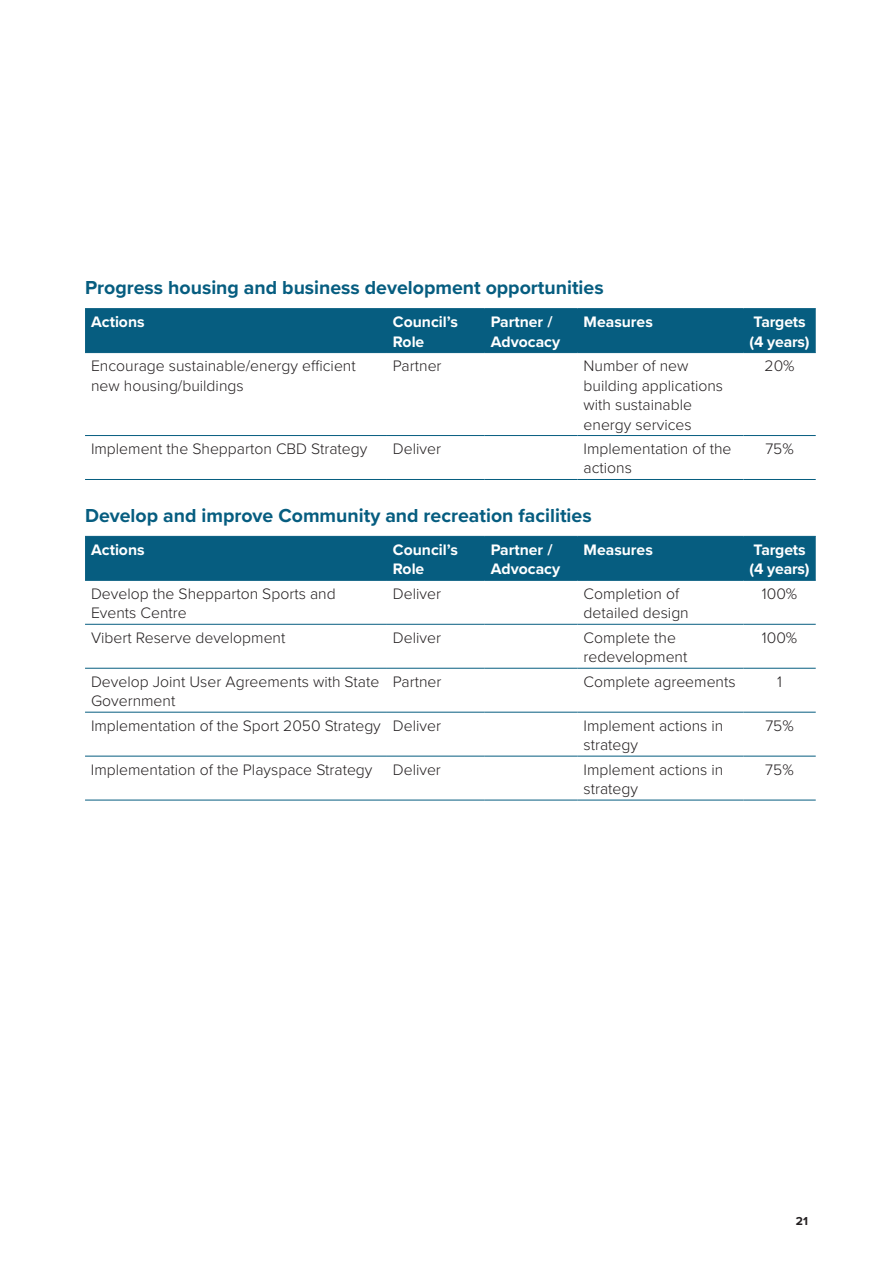
<style>
.page{position:relative;width:893px;height:1263px;background:#fff}
.page>*{position:absolute;margin:0;border:0;box-sizing:border-box;transform-origin:0 0}
.t1{font:700 19.5px "Proxima Nova";color:#065d80}
.Body{font:300 15.75px/19.5px "Proxima Nova";color:#231f20}
.Body-2{font:700 15.75px/19.5px "Proxima Nova";color:#fff}
.t2{font:700 12px "Proxima Nova";color:#231f20}
</style>
<div class="page">
<div style="left:85px;top:309px;width:731px;height:43px;background:#065d80"></div>
<hr style="left:85px;top:308px;width:302px;height:1px;background:#065d80">
<hr style="left:387px;top:308px;width:98px;height:1px;background:#065d80">
<hr style="left:485px;top:308px;width:93px;height:1px;background:#065d80">
<hr style="left:578px;top:308px;width:165px;height:1px;background:#065d80">
<hr style="left:743px;top:308px;width:73px;height:1px;background:#065d80">
<hr style="left:85px;top:352px;width:302px;height:1px;background:#065d80">
<hr style="left:387px;top:352px;width:98px;height:1px;background:#065d80">
<hr style="left:485px;top:352px;width:93px;height:1px;background:#065d80">
<hr style="left:578px;top:352px;width:165px;height:1px;background:#065d80">
<hr style="left:743px;top:352px;width:73px;height:1px;background:#065d80">
<hr style="left:85px;top:435px;width:302px;height:1px;background:#065d80">
<hr style="left:387px;top:435px;width:98px;height:1px;background:#065d80">
<hr style="left:485px;top:435px;width:93px;height:1px;background:#065d80">
<hr style="left:578px;top:435px;width:165px;height:1px;background:#065d80">
<hr style="left:743px;top:435px;width:73px;height:1px;background:#065d80">
<hr style="left:85px;top:479px;width:302px;height:1px;background:#065d80">
<hr style="left:387px;top:479px;width:98px;height:1px;background:#065d80">
<hr style="left:485px;top:479px;width:93px;height:1px;background:#065d80">
<hr style="left:578px;top:479px;width:165px;height:1px;background:#065d80">
<hr style="left:743px;top:479px;width:73px;height:1px;background:#065d80">
<div style="left:85px;top:537px;width:731px;height:43px;background:#065d80"></div>
<hr style="left:85px;top:536px;width:302px;height:1px;background:#065d80">
<hr style="left:387px;top:536px;width:98px;height:1px;background:#065d80">
<hr style="left:485px;top:536px;width:93px;height:1px;background:#065d80">
<hr style="left:578px;top:536px;width:165px;height:1px;background:#065d80">
<hr style="left:743px;top:536px;width:73px;height:1px;background:#065d80">
<hr style="left:85px;top:580px;width:302px;height:1px;background:#065d80">
<hr style="left:387px;top:580px;width:98px;height:1px;background:#065d80">
<hr style="left:485px;top:580px;width:93px;height:1px;background:#065d80">
<hr style="left:578px;top:580px;width:165px;height:1px;background:#065d80">
<hr style="left:743px;top:580px;width:73px;height:1px;background:#065d80">
<hr style="left:85px;top:624px;width:302px;height:1px;background:#065d80">
<hr style="left:387px;top:624px;width:98px;height:1px;background:#065d80">
<hr style="left:485px;top:624px;width:93px;height:1px;background:#065d80">
<hr style="left:578px;top:624px;width:165px;height:1px;background:#065d80">
<hr style="left:743px;top:624px;width:73px;height:1px;background:#065d80">
<hr style="left:85px;top:668px;width:302px;height:1px;background:#065d80">
<hr style="left:387px;top:668px;width:98px;height:1px;background:#065d80">
<hr style="left:485px;top:668px;width:93px;height:1px;background:#065d80">
<hr style="left:578px;top:668px;width:165px;height:1px;background:#065d80">
<hr style="left:743px;top:668px;width:73px;height:1px;background:#065d80">
<hr style="left:85px;top:712px;width:302px;height:1px;background:#065d80">
<hr style="left:387px;top:712px;width:98px;height:1px;background:#065d80">
<hr style="left:485px;top:712px;width:93px;height:1px;background:#065d80">
<hr style="left:578px;top:712px;width:165px;height:1px;background:#065d80">
<hr style="left:743px;top:712px;width:73px;height:1px;background:#065d80">
<hr style="left:85px;top:756px;width:302px;height:1px;background:#065d80">
<hr style="left:387px;top:756px;width:98px;height:1px;background:#065d80">
<hr style="left:485px;top:756px;width:93px;height:1px;background:#065d80">
<hr style="left:578px;top:756px;width:165px;height:1px;background:#065d80">
<hr style="left:743px;top:756px;width:73px;height:1px;background:#065d80">
<hr style="left:85px;top:800px;width:302px;height:1px;background:#065d80">
<hr style="left:387px;top:800px;width:98px;height:1px;background:#065d80">
<hr style="left:485px;top:800px;width:93px;height:1px;background:#065d80">
<hr style="left:578px;top:800px;width:165px;height:1px;background:#065d80">
<hr style="left:743px;top:800px;width:73px;height:1px;background:#065d80">
<h3 class="t1" style="left:85px;top:273px;width:520px">Progress housing and business development opportunities</h3>
<p class="Body-2" style="left:91px;top:312px;width:55px">Actions</p>
<p class="Body-2" style="left:393px;top:312px;width:66px">Council’s<br>Role</p>
<p class="Body-2" style="left:491px;top:312px;width:71px">Partner /<br>Advocacy</p>
<p class="Body-2" style="left:584px;top:312px;width:71px">Measures</p>
<p class="Body-2" style="left:749px;top:312px;width:62px">Targets (4 years)</p>
<p class="Body" style="left:91px;top:355px;width:266px">Encourage sustainable/energy efficient new housing/buildings</p>
<p class="Body" style="left:393px;top:355px;width:50px">Partner</p>
<p class="Body" style="left:584px;top:355px;width:141px">Number of new building applications with sustainable energy services</p>
<p class="Body" style="left:764px;top:355px;width:32px">20%</p>
<p class="Body" style="left:91px;top:438px;width:278px">Implement the Shepparton CBD Strategy</p>
<p class="Body" style="left:393px;top:438px;width:50px">Deliver</p>
<p class="Body" style="left:584px;top:438px;width:149px">Implementation of the actions</p>
<p class="Body" style="left:765px;top:438px;width:30px">75%</p>
<h3 class="t1" style="left:85px;top:501px;width:508px">Develop and improve Community and recreation facilities</h3>
<p class="Body-2" style="left:91px;top:539px;width:55px">Actions</p>
<p class="Body-2" style="left:393px;top:539px;width:66px">Council’s<br>Role</p>
<p class="Body-2" style="left:491px;top:539px;width:71px">Partner /<br>Advocacy</p>
<p class="Body-2" style="left:584px;top:539px;width:71px">Measures</p>
<p class="Body-2" style="left:749px;top:539px;width:62px">Targets (4 years)</p>
<p class="Body" style="left:91px;top:583px;width:246px">Develop the Shepparton Sports and<br>Events Centre</p>
<p class="Body" style="left:393px;top:583px;width:50px">Deliver</p>
<p class="Body" style="left:584px;top:583px;width:107px">Completion of detailed design</p>
<p class="Body" style="left:762px;top:583px;width:37px">100%</p>
<p class="Body" style="left:91px;top:627px;width:196px">Vibert Reserve development</p>
<p class="Body" style="left:393px;top:627px;width:50px">Deliver</p>
<p class="Body" style="left:584px;top:627px;width:105px">Complete the redevelopment</p>
<p class="Body" style="left:762px;top:627px;width:37px">100%</p>
<p class="Body" style="left:91px;top:671px;width:290px">Develop Joint User Agreements with State<br>Government</p>
<p class="Body" style="left:393px;top:671px;width:50px">Partner</p>
<p class="Body" style="left:584px;top:671px;width:154px">Complete agreements</p>
<p class="Body" style="left:777px;top:671px;width:6px">1</p>
<p class="Body" style="left:91px;top:715px;width:291px">Implementation of the Sport 2050 Strategy</p>
<p class="Body" style="left:393px;top:715px;width:50px">Deliver</p>
<p class="Body" style="left:584px;top:715px;width:141px">Implement actions in strategy</p>
<p class="Body" style="left:765px;top:715px;width:30px">75%</p>
<p class="Body" style="left:91px;top:759px;width:283px">Implementation of the Playspace Strategy</p>
<p class="Body" style="left:393px;top:759px;width:50px">Deliver</p>
<p class="Body" style="left:583px;top:759px;width:141px">Implement actions in strategy</p>
<p class="Body" style="left:765px;top:759px;width:30px">75%</p>
<p class="t2" style="left:796px;top:1212px;width:14px">21</p>
</div>
